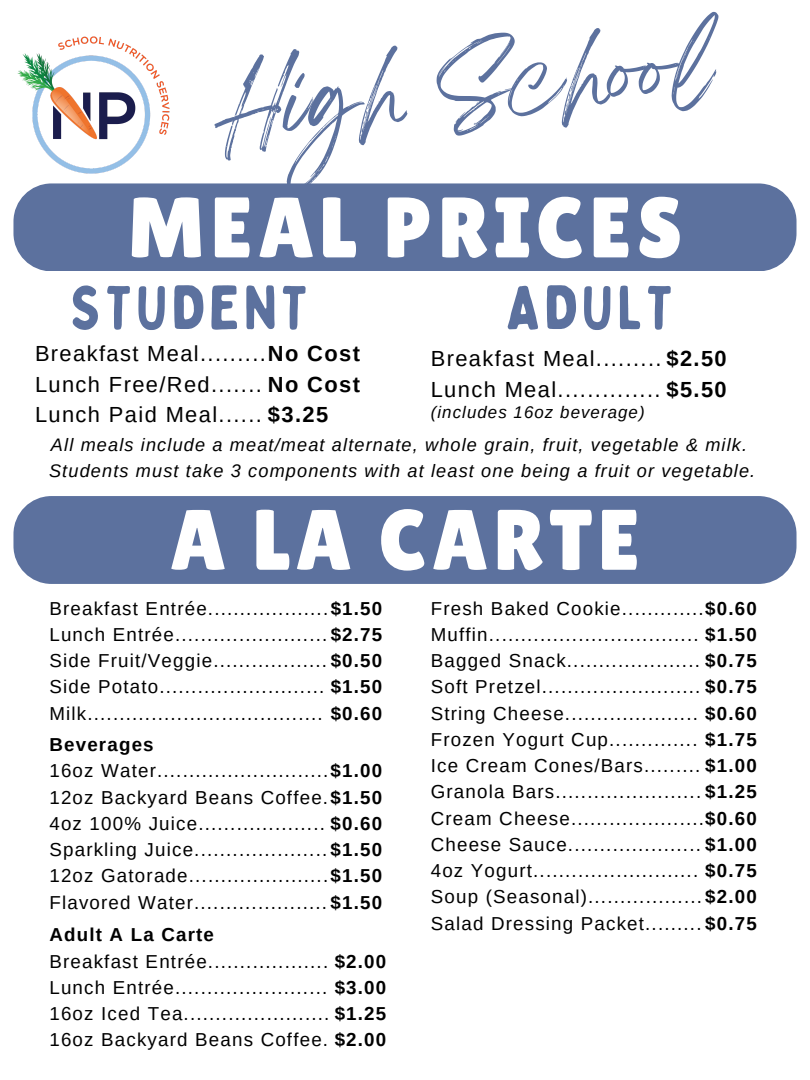
<style>
.page{position:relative;width:810px;height:1080px;background:#fff}
.page>*{position:absolute;margin:0;border:0;box-sizing:border-box;transform-origin:0 0}
.t1{font:85.62px "Lilita One";letter-spacing:.065em;color:#fff}
.t2{font:75.88px "Breathing";color:#5c719e}
.t3{font:61.88px "Bobby Jones Soft";letter-spacing:.065em;color:#5c719e}
.t4{font:21.88px "Arimo";letter-spacing:.065em;color:#000}
.t5{font:18.75px "Arimo";letter-spacing:.065em;color:#000}
.t6{font:700 18.75px "Arimo";letter-spacing:.065em;color:#000}
.t7{font:italic 18.12px "Arimo";letter-spacing:.065em;color:#000}
.t8{font:italic 16.88px "Arimo";letter-spacing:.065em;color:#000}
.s1{font-weight:700}
</style>
<div class="page">
<img style="left:17px;top:36px;width:153px;height:138px">
<div style="left:13px;top:183px;width:784px;height:88px;background:#5c719e;border-radius:38px"></div>
<div style="left:13px;top:496px;width:784px;height:88px;background:#5c719e;border-radius:38px"></div>
<p class="t2" style="left:213px;top:85px;width:500px;rotate:-5deg">High School</p>
<p class="t1" style="left:128px;top:178px;width:556px">MEAL PRICES</p>
<p class="t3" style="left:70px;top:269px;width:239px">STUDENT</p>
<p class="t3" style="left:506px;top:269px;width:168px">ADULT</p>
<p class="t4" style="left:35px;top:341px;width:327px">Breakfast Meal.........<span class="s1">No Cost</span></p>
<p class="t4" style="left:35px;top:372px;width:327px">Lunch Free/Red....... <span class="s1">No Cost</span></p>
<p class="t4" style="left:35px;top:402px;width:295px">Lunch Paid Meal...... <span class="s1">$3.25</span></p>
<p class="t4" style="left:431px;top:347px;width:297px">Breakfast Meal......... <span class="s1">$2.50</span></p>
<p class="t4" style="left:431px;top:377px;width:297px">Lunch Meal.............. <span class="s1">$5.50</span></p>
<p class="t8" style="left:431px;top:402px;width:215px">(includes 16oz beverage)</p>
<p class="t7" style="left:51px;top:435px;width:698px">All meals include a meat/meat alternate, whole grain, fruit, vegetable &amp; milk.</p>
<p class="t7" style="left:49px;top:460px;width:708px">Students must take 3 components with at least one being a fruit or vegetable.</p>
<p class="t1" style="left:170px;top:491px;width:471px">A LA CARTE</p>
<p class="t5" style="left:49px;top:598px;width:334px">Breakfast Entrée...................<span class="s1">$1.50</span></p>
<p class="t5" style="left:49px;top:624px;width:334px">Lunch Entrée........................<span class="s1">$2.75</span></p>
<p class="t5" style="left:49px;top:650px;width:334px">Side Fruit/Veggie..................<span class="s1">$0.50</span></p>
<p class="t5" style="left:49px;top:676px;width:334px">Side Potato.......................... <span class="s1">$1.50</span></p>
<p class="t5" style="left:49px;top:703px;width:334px">Milk..................................... <span class="s1">$0.60</span></p>
<p class="t5" style="left:431px;top:598px;width:328px">Fresh Baked Cookie.............<span class="s1">$0.60</span></p>
<p class="t5" style="left:431px;top:624px;width:328px">Muffin................................. <span class="s1">$1.50</span></p>
<p class="t5" style="left:431px;top:650px;width:328px">Bagged Snack..................... <span class="s1">$0.75</span></p>
<p class="t5" style="left:431px;top:676px;width:328px">Soft Pretzel......................... <span class="s1">$0.75</span></p>
<p class="t5" style="left:431px;top:703px;width:328px">String Cheese..................... <span class="s1">$0.60</span></p>
<p class="t5" style="left:431px;top:729px;width:328px">Frozen Yogurt Cup.............. <span class="s1">$1.75</span></p>
<p class="t5" style="left:431px;top:755px;width:328px">Ice Cream Cones/Bars......... <span class="s1">$1.00</span></p>
<p class="t5" style="left:431px;top:781px;width:328px">Granola Bars....................... <span class="s1">$1.25</span></p>
<p class="t5" style="left:431px;top:808px;width:328px">Cream Cheese.....................<span class="s1">$0.60</span></p>
<p class="t5" style="left:431px;top:834px;width:328px">Cheese Sauce..................... <span class="s1">$1.00</span></p>
<p class="t5" style="left:431px;top:860px;width:328px">4oz Yogurt.......................... <span class="s1">$0.75</span></p>
<p class="t5" style="left:431px;top:886px;width:328px">Soup (Seasonal)..................<span class="s1">$2.00</span></p>
<p class="t5" style="left:431px;top:913px;width:328px">Salad Dressing Packet.........<span class="s1">$0.75</span></p>
<p class="t6" style="left:49px;top:734px;width:106px">Beverages</p>
<p class="t5" style="left:49px;top:760px;width:334px">16oz Water...........................<span class="s1">$1.00</span></p>
<p class="t5" style="left:49px;top:787px;width:334px">12oz Backyard Beans Coffee.<span class="s1">$1.50</span></p>
<p class="t5" style="left:49px;top:813px;width:334px">4oz 100% Juice.................... <span class="s1">$0.60</span></p>
<p class="t5" style="left:49px;top:839px;width:334px">Sparkling Juice.....................<span class="s1">$1.50</span></p>
<p class="t5" style="left:49px;top:865px;width:334px">12oz Gatorade......................<span class="s1">$1.50</span></p>
<p class="t5" style="left:49px;top:892px;width:334px">Flavored Water.....................<span class="s1">$1.50</span></p>
<p class="t6" style="left:49px;top:924px;width:166px">Adult A La Carte</p>
<p class="t5" style="left:49px;top:951px;width:338px">Breakfast Entrée................... <span class="s1">$2.00</span></p>
<p class="t5" style="left:49px;top:977px;width:338px">Lunch Entrée........................ <span class="s1">$3.00</span></p>
<p class="t5" style="left:49px;top:1003px;width:338px">16oz Iced Tea....................... <span class="s1">$1.25</span></p>
<p class="t5" style="left:49px;top:1029px;width:338px">16oz Backyard Beans Coffee. <span class="s1">$2.00</span></p>
</div>
